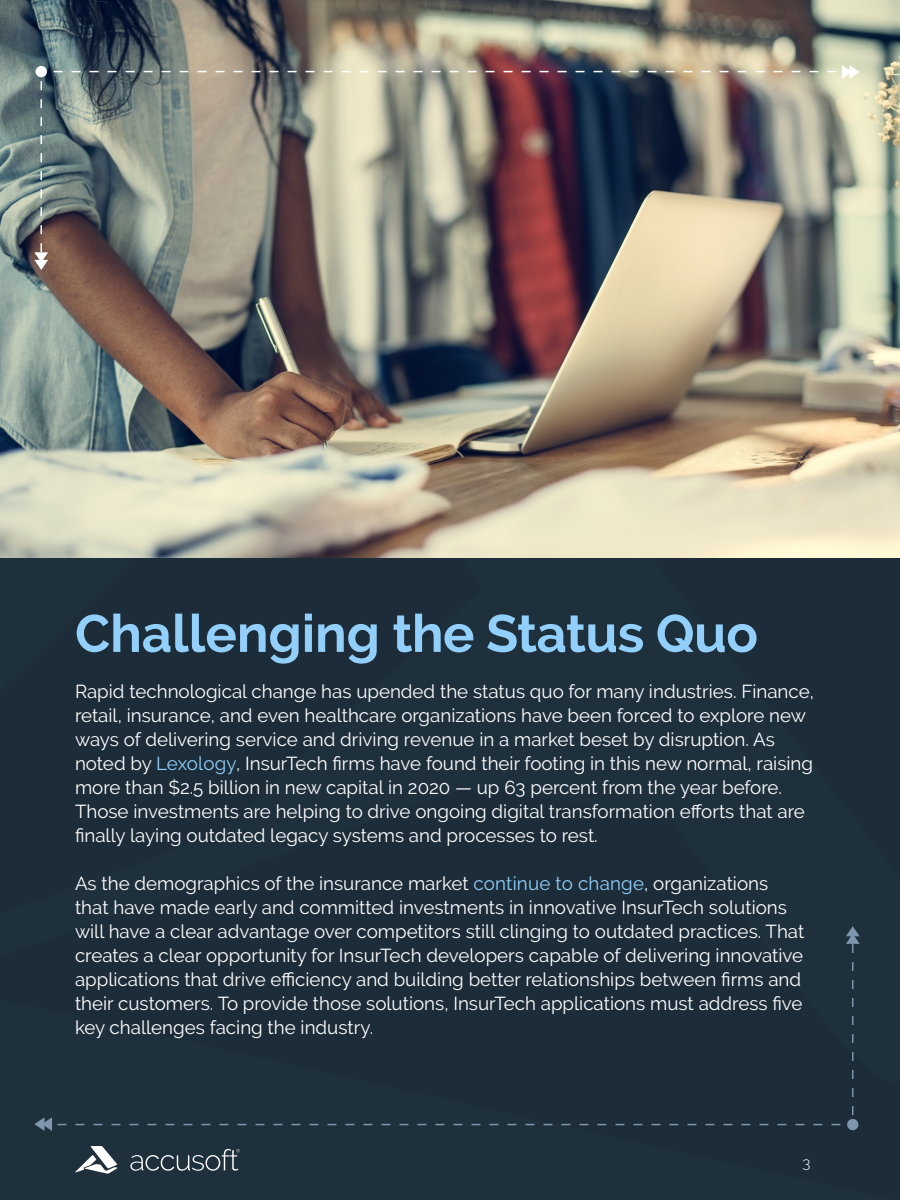
<style>
.page{position:relative;width:900px;height:1200px;background:#fff}
.page>*{position:absolute;margin:0;border:0;box-sizing:border-box;transform-origin:0 0}
.t1{font:700 52.5px "Raleway";color:#92cffa}
.t2{font:18.75px/24px "Raleway";color:#fff}
.t3{font:300 15px "Raleway";color:#fff}
.s1{color:#91cffa}
</style>
<div class="page">
<div style="left:481px;top:558px;width:419px;height:231px;background:#1f303d"></div>
<div style="left:0;top:789px;width:900px;height:411px;background:#1c2c38"></div>
<div style="left:0;top:558px;width:481px;height:609px;background:#1c2c38"></div>
<img style="left:0;top:0;width:900px;height:558px">
<svg style="left:130px;top:1149px;width:110px;height:22px;background:#45535e"></svg>
<svg style="left:75px;top:1146px;width:43px;height:28px"></svg>
<svg style="left:828px;top:65px;width:32px;height:14px"></svg>
<svg style="left:34px;top:243px;width:14px;height:27px"></svg>
<div style="left:36px;top:66px;width:11px;height:11px;background:#fff;border-radius:50%"></div>
<svg style="left:34px;top:1117px;width:32px;height:14px"></svg>
<svg style="left:846px;top:926px;width:14px;height:27px"></svg>
<div style="left:847px;top:1119px;width:11px;height:11px;background:#7d96ab;border-radius:50%"></div>
<p class="t1" style="left:75px;top:603px;width:685px">Challenging the Status Quo</p>
<p class="t2" style="left:75px;top:680px;width:740px">Rapid technological change has upended the status quo for many industries. Finance, retail, insurance, and even healthcare organizations have been forced to explore new ways of delivering service and driving revenue in a market beset by disruption. As noted by <span class="s1">Lexology</span>, InsurTech firms have found their footing in this new normal, raising more than $2.5 billion in new capital in 2020 — up 63 percent from the year before.<br>Those investments are helping to drive ongoing digital transformation efforts that are finally laying outdated legacy systems and processes to rest.</p>
<p class="t2" style="left:75px;top:872px;width:731px">As the demographics of the insurance market <span class="s1">continue to change</span>, organizations that have made early and committed investments in innovative InsurTech solutions will have a clear advantage over competitors still clinging to outdated practices. That creates a clear opportunity for InsurTech developers capable of delivering innovative applications that drive efficiency and building better relationships between firms and their customers. To provide those solutions, InsurTech applications must address five key challenges facing the industry.</p>
<p class="t3" style="left:802px;top:1154px;width:9px">3</p>
</div>
